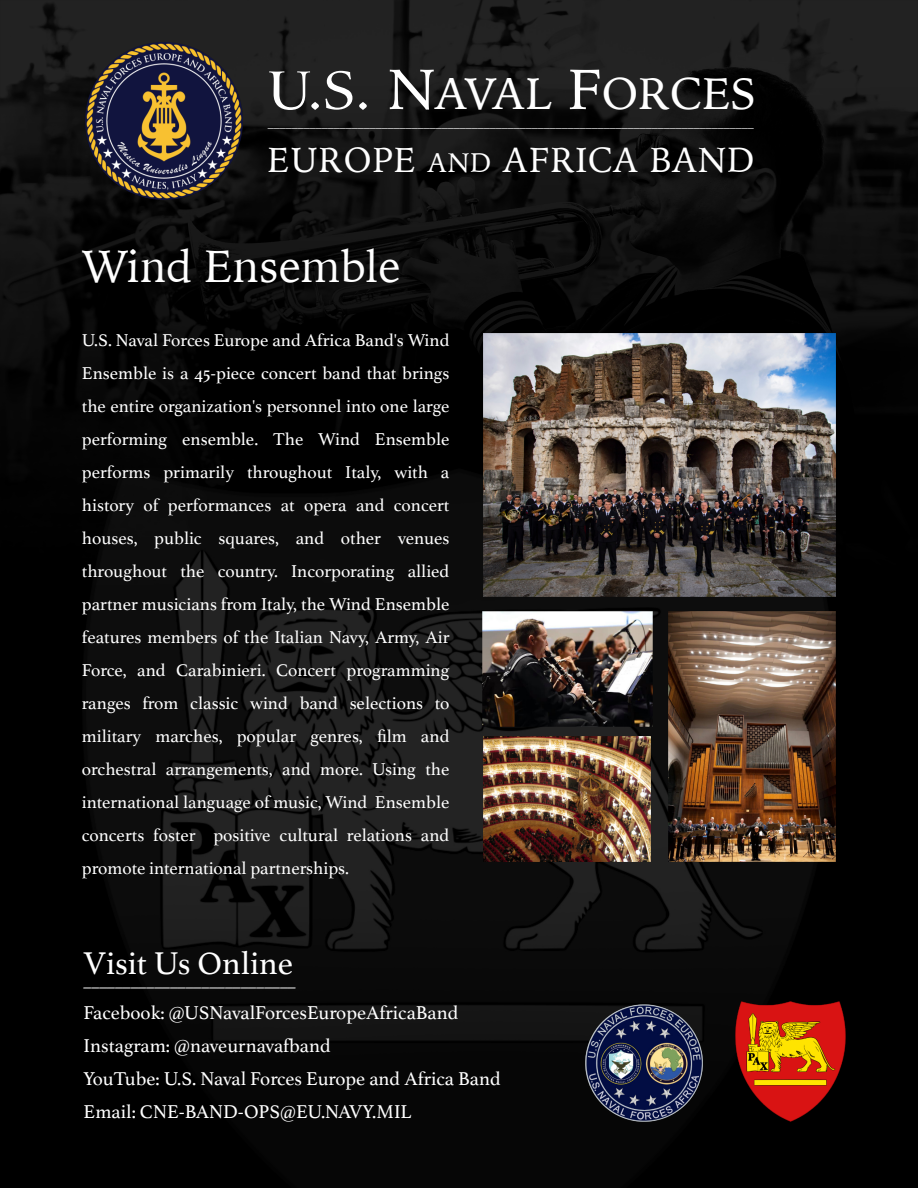
<style>
.page{position:relative;width:918px;height:1188px;background:#fff}
.page>*{position:absolute;margin:0;border:0;box-sizing:border-box;transform-origin:0 0}
.t1{font:45px "Iowan Old Style";color:#fff}
.t2{font:44.1px "Iowan Old Style";color:#fff}
.t3{font:34.65px "Iowan Old Style";letter-spacing:.025em;color:#fff}
.t4{font:33px "Athelas";color:#fff}
.t5{font:19.5px/33px "Athelas";color:#fff}
.t6{font:18px/33px "Athelas";color:#fff;text-align:justify}
.t7{font:12.6px "Iowan Old Style";color:#fff;scale:.95 1}
.s1{font-family:"Iowan Old Style Titling";font-size:54px}
.s2{font-size:56.7px}
.s3{font-size:26.85px}
</style>
<div class="page">
<div style="left:0;top:610px;width:918px;height:224px;background:#000"></div>
<img style="left:82px;top:610px;width:754px;height:224px">
<img style="left:0;top:834px;width:918px;height:354px">
<img style="left:0;top:0;width:918px;height:610px">
<img style="left:86px;top:43px;width:157px;height:157px">
<img style="left:585px;top:1004px;width:117px;height:118px">
<img style="left:483px;top:333px;width:353px;height:263px">
<img style="left:483px;top:611px;width:169px;height:116px">
<img style="left:669px;top:611px;width:167px;height:251px">
<img style="left:483px;top:737px;width:167px;height:125px">
<img style="left:735px;top:1002px;width:111px;height:120px">
<h2 class="t2" style="left:266px;top:63px;width:491px"><span class="s1">U.S.</span> <span class="s2">N</span>AVAL <span class="s2">F</span>ORCES</h2>
<p class="t7" style="left:268px;top:113px;width:513px">_________________________________________________________________________________</p>
<h3 class="t3" style="left:268px;top:136px;width:488px">EUROPE <span class="s3">AND</span> AFRICA BAND</h3>
<h1 class="t1" style="left:82px;top:235px;width:320px">Wind Ensemble</h1>
<p class="t6" style="left:82px;top:324px;width:369px">U.S. Naval Forces Europe and Africa Band's Wind Ensemble is a 45-piece concert band that brings the entire organization's personnel into one large performing ensemble. The Wind Ensemble performs primarily throughout Italy, with a history of performances at opera and concert houses, public squares, and other venues throughout the country. Incorporating allied partner musicians from Italy, the Wind Ensemble features members of the Italian Navy, Army, Air Force, and Carabinieri. Concert programming ranges from classic wind band selections to military marches, popular genres, film and orchestral arrangements, and more. Using the international language of music, Wind Ensemble concerts foster positive cultural relations and promote international partnerships.</p>
<h3 class="t4" style="left:84px;top:945px;width:211px">Visit Us Online</h3>
<p class="t5" style="left:84px;top:963px;width:419px">___________________________<br>Facebook: @USNavalForcesEuropeAfricaBand Instagram: @naveurnavafband<br>YouTube: U.S. Naval Forces Europe and Africa Band Email: CNE-BAND-OPS@EU.NAVY.MIL</p>
</div>
